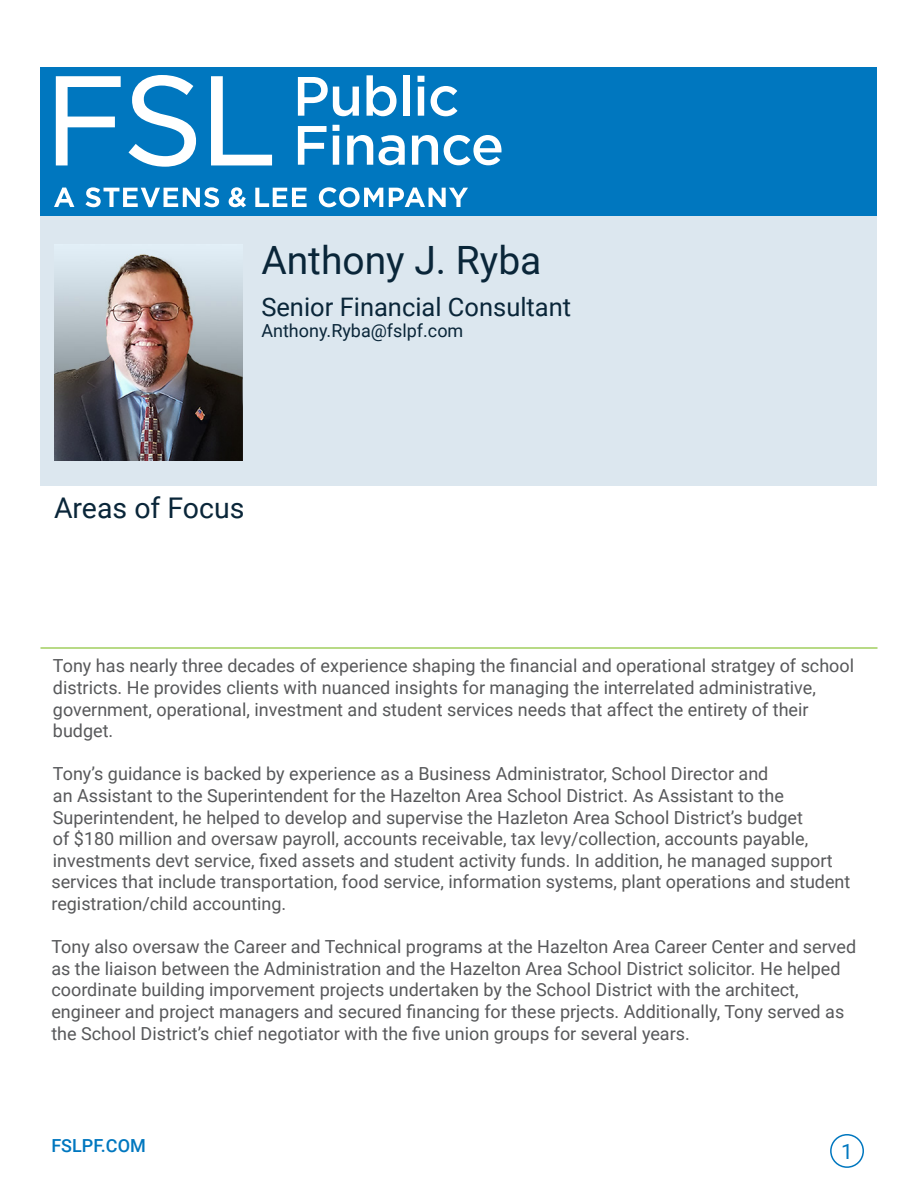
<style>
.page{position:relative;width:918px;height:1188px;background:#fff}
.page>*{position:absolute;margin:0;border:0;box-sizing:border-box;transform-origin:0 0}
.t1{font:39px "Roboto";color:#0a2639}
.t2{font:28.5px "Roboto";color:#0a2639}
.t3{font:25.5px "Roboto";color:#0a2639}
.t4{font:21px "Roboto";color:#0077bf}
.t5{font:18px/21.6px "Roboto";color:#57585a}
.t6{font:18px "Roboto";color:#0a2639}
.t7{font:500 18px "Roboto";color:#0077bf}
</style>
<div class="page">
<div style="left:830px;top:1134px;width:34px;height:34px;border:2px solid #0077bf;border-radius:50%"></div>
<div style="left:40px;top:68px;width:838px;height:148px;background:#0077bf"></div>
<svg style="left:54px;top:188px;width:20px;height:19px"></svg>
<svg style="left:85px;top:187px;width:134px;height:20px"></svg>
<svg style="left:229px;top:187px;width:17px;height:20px"></svg>
<svg style="left:255px;top:188px;width:52px;height:19px"></svg>
<svg style="left:319px;top:187px;width:64px;height:20px"></svg>
<svg style="left:389px;top:188px;width:79px;height:19px"></svg>
<svg style="left:56px;top:76px;width:65px;height:89px"></svg>
<svg style="left:129px;top:75px;width:67px;height:92px"></svg>
<svg style="left:211px;top:76px;width:61px;height:89px"></svg>
<svg style="left:298px;top:77px;width:61px;height:39px"></svg>
<svg style="left:367px;top:75px;width:30px;height:41px"></svg>
<div style="left:403px;top:75px;width:6px;height:41px;background:#fff"></div>
<svg style="left:418px;top:76px;width:6px;height:40px"></svg>
<svg style="left:431px;top:86px;width:27px;height:30px"></svg>
<svg style="left:298px;top:126px;width:29px;height:39px"></svg>
<svg style="left:333px;top:125px;width:6px;height:40px"></svg>
<svg style="left:347px;top:135px;width:26px;height:30px"></svg>
<svg style="left:379px;top:135px;width:26px;height:30px"></svg>
<svg style="left:412px;top:135px;width:26px;height:30px"></svg>
<svg style="left:444px;top:135px;width:58px;height:30px"></svg>
<div style="left:40px;top:216px;width:838px;height:270px;background:#dce7ef"></div>
<hr style="left:40px;top:647px;width:838px;height:2px;background:#a2cf5f">
<img style="left:54px;top:254px;width:189px;height:206px">
<p class="t1" style="left:261px;top:233px;width:282px">Anthony J. Ryba</p>
<p class="t3" style="left:261px;top:289px;width:311px">Senior Financial Consultant</p>
<p class="t6" style="left:261px;top:318px;width:204px">Anthony.Ryba@fslpf.com</p>
<p class="t2" style="left:54px;top:488px;width:192px">Areas of Focus</p>
<p class="t5" style="left:53px;top:654px;width:803px">Tony has nearly three decades of experience shaping the financial and operational stratgey of school districts. He provides clients with nuanced insights for managing the interrelated administrative, government, operational, investment and student services needs that affect the entirety of their budget.</p>
<p class="t5" style="left:51px;top:762px;width:801px">Tony’s guidance is backed by experience as a Business Administrator, School Director and<br>an Assistant to the Superintendent for the Hazelton Area School District. As Assistant to the Superintendent, he helped to develop and supervise the Hazleton Area School District’s budget<br>of $180 million and oversaw payroll, accounts receivable, tax levy/collection, accounts payable, investments devt service, fixed assets and student activity funds. In addition, he managed support services that include transportation, food service, information systems, plant operations and student registration/child accounting.</p>
<p class="t5" style="left:51px;top:935px;width:806px">Tony also oversaw the Career and Technical programs at the Hazelton Area Career Center and served as the liaison between the Administration and the Hazelton Area School District solicitor. He helped coordinate building imporvement projects undertaken by the School District with the architect, engineer and project managers and secured financing for these prjects. Additionally, Tony served as the School District’s chief negotiator with the five union groups for several years.</p>
<p class="t7" style="left:51px;top:1133px;width:96px">FSLPF.COM</p>
<p class="t4" style="left:841px;top:1137px;width:13px">1</p>
</div>
